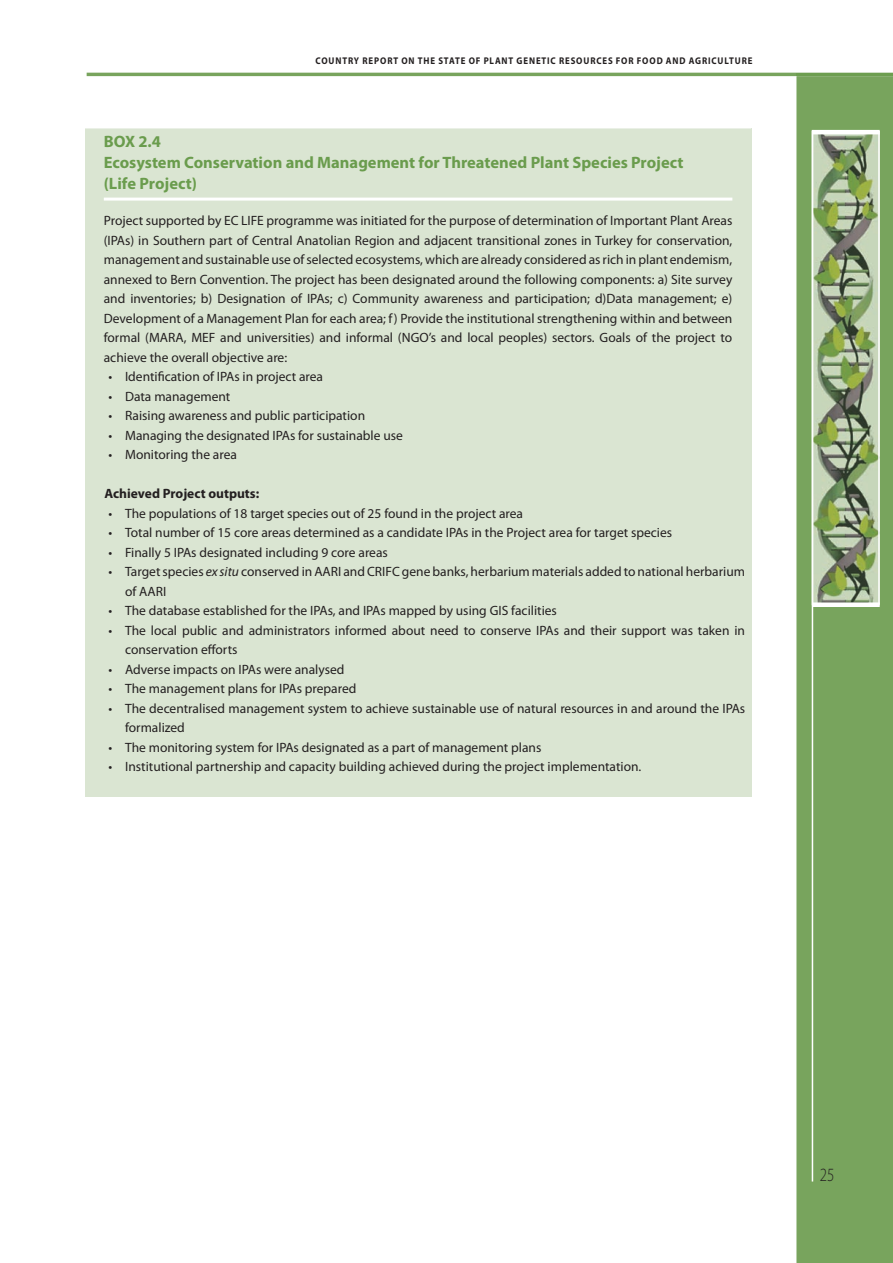
<style>
.page{position:relative;width:893px;height:1263px;background:#fff}
.page>*{position:absolute;margin:0;border:0;box-sizing:border-box;transform-origin:0 0}
.t1{font:300 18.75px "Myriad Pro";color:#231f20;scale:.8 1}
.t2{font:700 16.5px/21px "Myriad Pro";color:#6a9c4d}
.t3{font:13.5px/19.5px "Myriad Pro";color:#231f20}
.t4{font:700 13.5px "Myriad Pro";color:#231f20}
.t5{font:700 9.75px "Myriad Pro";letter-spacing:.1em;color:#231f20;scale:.9 1}
.s1{font-style:italic}
</style>
<div class="page">
<div style="left:796px;top:76px;width:97px;height:1187px;background:#78a45d"></div>
<img style="left:814px;top:134px;width:64px;height:468px">
<div style="left:812px;top:131px;width:68px;height:474px;border:1px solid #fff"></div>
<div style="left:813px;top:602px;width:67px;height:5px;background:#fff"></div>
<hr style="left:813px;top:130px;width:67px;height:4px;background:#fff">
<hr style="left:87px;top:73px;width:806px;height:3px;background:#78a45d">
<hr style="left:796px;top:74px;width:97px;height:2px;background:#6d9e50">
<hr style="left:812px;top:130px;width:1px;height:1051px;background:#fff">
<div style="left:85px;top:128px;width:666px;height:669px;background:#dae5d2"></div>
<hr style="left:85px;top:128px;width:666px;height:1px;background:#fff">
<hr style="left:104px;top:198px;width:628px;height:3px;background:#fff">
<p class="t5" style="left:315px;top:55px;width:487px">COUNTRY REPORT ON THE STATE OF PLANT GENETIC RESOURCES FOR FOOD AND AGRICULTURE</p>
<p class="t2" style="left:104px;top:130px;width:581px">BOX 2.4<br>Ecosystem Conservation and Management for Threatened Plant Species Project (Life Project)</p>
<p class="t3" style="left:104px;top:211px;width:630px;text-align:justify">Project supported by EC LIFE programme was initiated for the purpose of determination of Important Plant Areas (IPAs) in Southern part of Central Anatolian Region and adjacent transitional zones in Turkey for conservation, management and sustainable use of selected ecosystems, which are already considered as rich in plant endemism, annexed to Bern Convention. The project has been designated around the following components: a) Site survey and inventories; b) Designation of IPAs; c) Community awareness and participation; d)Data management; e)<br>Development of a Management Plan for each area; f) Provide the institutional strengthening within and between formal (MARA, MEF and universities) and informal (NGO’s and local peoples) sectors. Goals of the project to achieve the overall objective are:</p>
<p class="t3" style="left:108px;top:367px;width:216px">• Identification of IPAs in project area</p>
<p class="t3" style="left:108px;top:386px;width:123px">• Data management</p>
<p class="t3" style="left:108px;top:406px;width:258px">• Raising awareness and public participation</p>
<p class="t3" style="left:108px;top:425px;width:296px">• Managing the designated IPAs for sustainable use</p>
<p class="t3" style="left:108px;top:444px;width:130px">• Monitoring the area</p>
<p class="t4" style="left:105px;top:485px;width:156px">Achieved Project outputs:</p>
<p class="t3" style="left:108px;top:503px;width:416px">• The populations of 18 target species out of 25 found in the project area</p>
<p class="t3" style="left:108px;top:522px;width:565px">• Total number of 15 core areas determined as a candidate IPAs in the Project area for target species</p>
<p class="t3" style="left:108px;top:542px;width:281px">• Finally 5 IPAs designated including 9 core areas</p>
<p class="t3" style="left:125px;top:561px;width:621px;text-indent:-17px">• Target species <span class="s1">ex situ</span> conserved in AARI and CRIFC gene banks, herbarium materials added to national herbarium of AARI</p>
<p class="t3" style="left:108px;top:600px;width:450px">• The database established for the IPAs, and IPAs mapped by using GIS facilities</p>
<p class="t3" style="left:125px;top:620px;width:621px;text-indent:-17px">• The local public and administrators informed about need to conserve IPAs and their support was taken in conservation efforts</p>
<p class="t3" style="left:108px;top:659px;width:237px">• Adverse impacts on IPAs were analysed</p>
<p class="t3" style="left:108px;top:678px;width:249px">• The management plans for IPAs prepared</p>
<p class="t3" style="left:125px;top:698px;width:622px;text-indent:-17px">• The decentralised management system to achieve sustainable use of natural resources in and around the IPAs formalized</p>
<p class="t3" style="left:108px;top:737px;width:434px">• The monitoring system for IPAs designated as a part of management plans</p>
<p class="t3" style="left:108px;top:756px;width:534px">• Institutional partnership and capacity building achieved during the project implementation.</p>
<h1 class="t1" style="left:820px;top:1163px;width:20px">25</h1>
</div>
